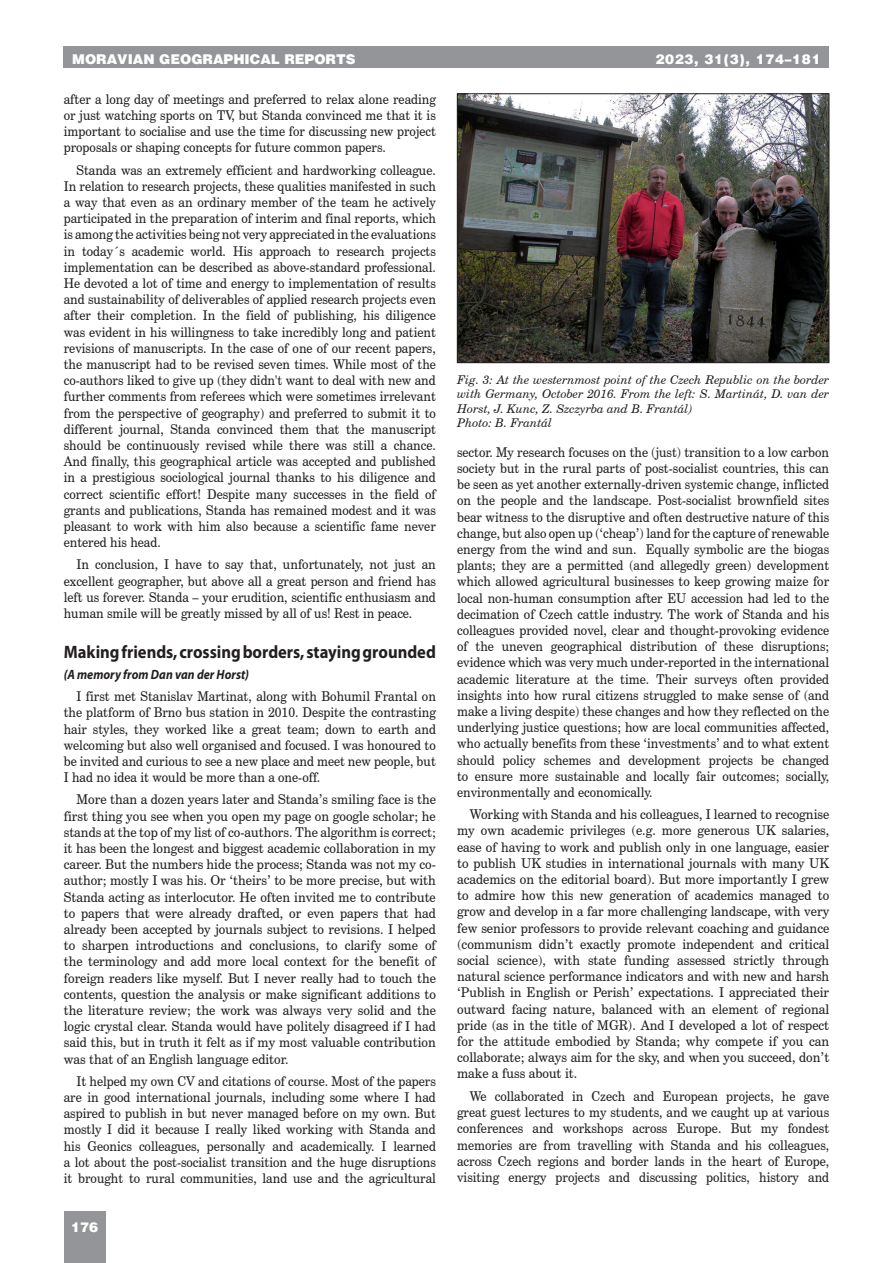
<style>
.page{position:relative;width:893px;height:1263px;background:#fff}
.page>*{position:absolute;margin:0;border:0;box-sizing:border-box;transform-origin:0 0}
.t1{font:700 18px "Myriad Pro";color:#231f20;scale:.92 1}
.t2{font:13.5px/16.2px "Century Schoolbook CE";color:#231f20;text-align:justify;scale:.92 1}
.t3{font:13.5px/16.2px "Century Schoolbook CE";color:#231f20;text-align:justify;scale:.94 1}
.t4{font:900 13.5px "Switzerland";color:#fff}
.t5{font:italic 700 13.5px "Myriad Pro";color:#231f20;scale:.9 1}
.t6{font:900 13.5px "Switzerland";letter-spacing:.05em;color:#fff}
.t7{font:italic 12px/14.4px "Century Schoolbook CE";color:#231f20}
</style>
<div class="page">
<div style="left:64px;top:47px;width:765px;height:21px;background:#939598"></div>
<div style="left:64px;top:1212px;width:42px;height:51px;background:#939598"></div>
<img style="left:459px;top:96px;width:368px;height:265px">
<div style="left:457px;top:94px;width:372px;height:269px;border:1px solid #231f20"></div>
<p class="t4" style="left:72px;top:51px;width:285px">MORAVIAN GEOGRAPHICAL REPORTS</p>
<p class="t6" style="left:655px;top:51px;width:167px">2023, 31(3), 174–181</p>
<p class="t2" style="left:64px;top:91px;width:406px">after a long day of meetings and preferred to relax alone reading or just watching sports on TV, but Standa convinced me that it is important to socialise and use the time for discussing new project proposals or shaping concepts for future common papers.</p>
<p class="t2" style="left:64px;top:161px;width:406px;text-indent:13px">Standa was an extremely efficient and hardworking colleague.<br>In relation to research projects, these qualities manifested in such a way that even as an ordinary member of the team he actively participated in the preparation of interim and final reports, which is among the activities being not very appreciated in the evaluations in today´s academic world. His approach to research projects implementation can be described as above-standard professional.<br>He devoted a lot of time and energy to implementation of results and sustainability of deliverables of applied research projects even after their completion. In the field of publishing, his diligence was evident in his willingness to take incredibly long and patient revisions of manuscripts. In the case of one of our recent papers, the manuscript had to be revised seven times. While most of the co-authors liked to give up (they didn't want to deal with new and further comments from referees which were sometimes irrelevant from the perspective of geography) and preferred to submit it to different journal, Standa convinced them that the manuscript should be continuously revised while there was still a chance.<br>And finally, this geographical article was accepted and published in a prestigious sociological journal thanks to his diligence and correct scientific effort! Despite many successes in the field of grants and publications, Standa has remained modest and it was pleasant to work with him also because a scientific fame never entered his head.</p>
<p class="t2" style="left:64px;top:556px;width:406px;text-indent:13px">In conclusion, I have to say that, unfortunately, not just an excellent geographer, but above all a great person and friend has left us forever. Standa – your erudition, scientific enthusiasm and human smile will be greatly missed by all of us! Rest in peace.</p>
<h1 class="t1" style="left:64px;top:640px;width:406px">Making friends, crossing borders, staying grounded</h1>
<p class="t5" style="left:64px;top:666px;width:207px">(A memory from Dan van der Horst)</p>
<p class="t2" style="left:64px;top:688px;width:406px;text-indent:13px">I first met Stanislav Martinat, along with Bohumil Frantal on the platform of Brno bus station in 2010. Despite the contrasting hair styles, they worked like a great team; down to earth and welcoming but also well organised and focused. I was honoured to be invited and curious to see a new place and meet new people, but I had no idea it would be more than a one-off.</p>
<p class="t3" style="left:64px;top:791px;width:397px;text-indent:13px">More than a dozen years later and Standa’s smiling face is the first thing you see when you open my page on google scholar; he stands at the top of my list of co-authors. The algorithm is correct; it has been the longest and biggest academic collaboration in my career. But the numbers hide the process; Standa was not my co&shy;author; mostly I was his. Or ‘theirs’ to be more precise, but with Standa acting as interlocutor. He often invited me to contribute to papers that were already drafted, or even papers that had already been accepted by journals subject to revisions. I helped to sharpen introductions and conclusions, to clarify some of the terminology and add more local context for the benefit of foreign readers like myself. But I never really had to touch the contents, question the analysis or make significant additions to the literature review; the work was always very solid and the logic crystal clear. Standa would have politely disagreed if I had said this, but in truth it felt as if my most valuable contribution was that of an English language editor.</p>
<p class="t2" style="left:64px;top:1073px;width:406px;text-indent:13px">It helped my own CV and citations of course. Most of the papers are in good international journals, including some where I had aspired to publish in but never managed before on my own. But mostly I did it because I really liked working with Standa and his Geonics colleagues, personally and academically. I learned a lot about the post-socialist transition and the huge disruptions it brought to rural communities, land use and the agricultural</p>
<p class="t4" style="left:71px;top:1219px;width:29px">176</p>
<p class="t7" style="left:457px;top:372px;width:374px">Fig. 3: At the westernmost point of the Czech Republic on the border with Germany, October 2016. From the left: S. Martinát, D. van der Horst, J. Kunc, Z. Szczyrba and B. Frantál)<br>Photo: B. Frantál</p>
<p class="t2" style="left:457px;top:444px;width:406px">sector. My research focuses on the (just) transition to a low carbon society but in the rural parts of post-socialist countries, this can be seen as yet another externally-driven systemic change, inflicted on the people and the landscape. Post-socialist brownfield sites bear witness to the disruptive and often destructive nature of this change, but also open up (‘cheap’) land for the capture of renewable energy from the wind and sun. Equally symbolic are the biogas plants; they are a permitted (and allegedly green) development which allowed agricultural businesses to keep growing maize for local non-human consumption after EU accession had led to the decimation of Czech cattle industry. The work of Standa and his colleagues provided novel, clear and thought-provoking evidence of the uneven geographical distribution of these disruptions; evidence which was very much under-reported in the international academic literature at the time. Their surveys often provided insights into how rural citizens struggled to make sense of (and make a living despite) these changes and how they reflected on the underlying justice questions; how are local communities affected, who actually benefits from these ‘investments’ and to what extent should policy schemes and development projects be changed to ensure more sustainable and locally fair outcomes; socially, environmentally and economically.</p>
<p class="t3" style="left:457px;top:806px;width:397px;text-indent:13px">Working with Standa and his colleagues, I learned to recognise my own academic privileges (e.g. more generous UK salaries, ease of having to work and publish only in one language, easier to publish UK studies in international journals with many UK academics on the editorial board). But more importantly I grew to admire how this new generation of academics managed to grow and develop in a far more challenging landscape, with very few senior professors to provide relevant coaching and guidance (communism didn’t exactly promote independent and critical social science), with state funding assessed strictly through natural science performance indicators and with new and harsh ‘Publish in English or Perish’ expectations. I appreciated their outward facing nature, balanced with an element of regional pride (as in the title of MGR). And I developed a lot of respect for the attitude embodied by Standa; why compete if you can collaborate; always aim for the sky, and when you succeed, don’t make a fuss about it.</p>
<p class="t2" style="left:457px;top:1087px;width:406px;text-indent:13px">We collaborated in Czech and European projects, he gave great guest lectures to my students, and we caught up at various conferences and workshops across Europe. But my fondest memories are from travelling with Standa and his colleagues, across Czech regions and border lands in the heart of Europe, visiting energy projects and discussing politics, history and</p>
</div>
